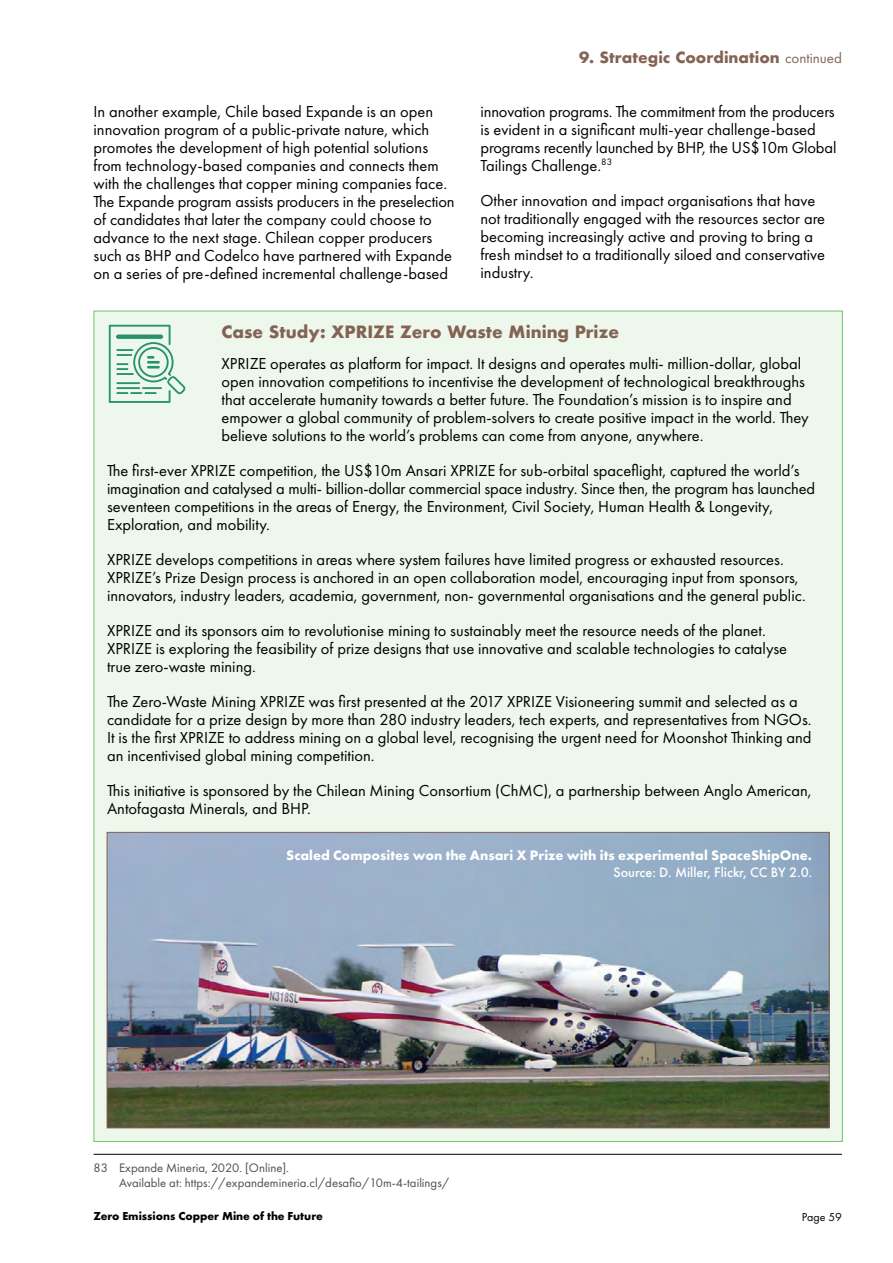
<style>
.page{position:relative;width:893px;height:1263px;background:#fff}
.page>*{position:absolute;margin:0;border:0;box-sizing:border-box;transform-origin:0 0}
.t1{font:16.5px/18px "Futura PT";color:#000}
.t2{font:700 16.5px "Futura";color:#836354}
.t3{font:700 15px "Futura";color:#836354}
.t4{font:700 14.25px "Futura PT";color:#fff}
.t5{font:500 14.25px "Futura PT";color:#fff}
.t6{font:12.75px/15.3px "Futura PT";color:#4d4d4f}
.t7{font:700 12px "Futura PT";color:#000}
.t8{font:12px "Futura PT";color:#000}
.s1{font-family:"Futura PT";font-weight:400}
</style>
<div class="page">
<div style="left:94px;top:311px;width:748px;height:830px;background:#eef7ec"></div>
<svg style="left:109px;top:325px;width:76px;height:78px"></svg>
<hr style="left:94px;top:1154px;width:748px;height:1px;background:#000">
<img style="left:109px;top:834px;width:719px;height:292px">
<p class="t3" style="left:579px;top:47px;width:264px">9. Strategic Coordination <span class="s1">continued</span></p>
<p class="t1" style="left:94px;top:102px;width:363px">In another example, Chile based Expande is an open innovation program of a public-private nature, which promotes the development of high potential solutions from technology-based companies and connects them with the challenges that copper mining companies face.<br>The Expande program assists producers in the preselection of candidates that later the company could choose to advance to the next stage. Chilean copper producers such as BHP and Codelco have partnered with Expande on a series of pre-defined incremental challenge-based</p>
<p class="t1" style="left:480px;top:102px;width:357px">innovation programs. The commitment from the producers is evident in a significant multi-year challenge-based programs recently launched by BHP, the US$10m Global Tailings Challenge.<sup>83</sup></p>
<p class="t1" style="left:480px;top:191px;width:346px">Other innovation and impact organisations that have not traditionally engaged with the resources sector are becoming increasingly active and proving to bring a fresh mindset to a traditionally siloed and conservative industry.</p>
<p class="t2" style="left:221px;top:320px;width:399px">Case Study: XPRIZE Zero Waste Mining Prize</p>
<p class="t1" style="left:221px;top:354px;width:589px">XPRIZE operates as platform for impact. It designs and operates multi- million-dollar, global open innovation competitions to incentivise the development of technological breakthroughs that accelerate humanity towards a better future. The Foundation’s mission is to inspire and empower a global community of problem-solvers to create positive impact in the world. They believe solutions to the world’s problems can come from anyone, anywhere.</p>
<p class="t1" style="left:107px;top:461px;width:710px">The first-ever XPRIZE competition, the US$10m Ansari XPRIZE for sub-orbital spaceflight, captured the world’s imagination and catalysed a multi- billion-dollar commercial space industry. Since then, the program has launched seventeen competitions in the areas of Energy, the Environment, Civil Society, Human Health &amp; Longevity, Exploration, and mobility.</p>
<p class="t1" style="left:107px;top:550px;width:700px">XPRIZE develops competitions in areas where system failures have limited progress or exhausted resources.<br>XPRIZE’s Prize Design process is anchored in an open collaboration model, encouraging input from sponsors, innovators, industry leaders, academia, government, non- governmental organisations and the general public.</p>
<p class="t1" style="left:107px;top:621px;width:682px">XPRIZE and its sponsors aim to revolutionise mining to sustainably meet the resource needs of the planet.<br>XPRIZE is exploring the feasibility of prize designs that use innovative and scalable technologies to catalyse true zero-waste mining.</p>
<p class="t1" style="left:107px;top:692px;width:706px">The Zero-Waste Mining XPRIZE was first presented at the 2017 XPRIZE Visioneering summit and selected as a candidate for a prize design by more than 280 industry leaders, tech experts, and representatives from NGOs.<br>It is the first XPRIZE to address mining on a global level, recognising the urgent need for Moonshot Thinking and an incentivised global mining competition.</p>
<p class="t1" style="left:107px;top:781px;width:706px">This initiative is sponsored by the Chilean Mining Consortium (ChMC), a partnership between Anglo American,<br>Antofagasta Minerals, and BHP.</p>
<p class="t4" style="left:286px;top:846px;width:527px">Scaled Composites won the Ansari X Prize with its experimental SpaceShipOne.</p>
<p class="t5" style="left:613px;top:864px;width:200px">Source: D. Miller, Flickr, CC BY 2.0.</p>
<p class="t6" style="left:119px;top:1160px;width:332px;text-indent:-26px">83 Expande Mineria, 2020. [Online].<br>Available at: https://expandemineria.cl/desafio/10m-4-tailings/</p>
<p class="t7" style="left:94px;top:1208px;width:231px">Zero Emissions Copper Mine of the Future</p>
<p class="t8" style="left:802px;top:1210px;width:42px">Page 59</p>
</div>
